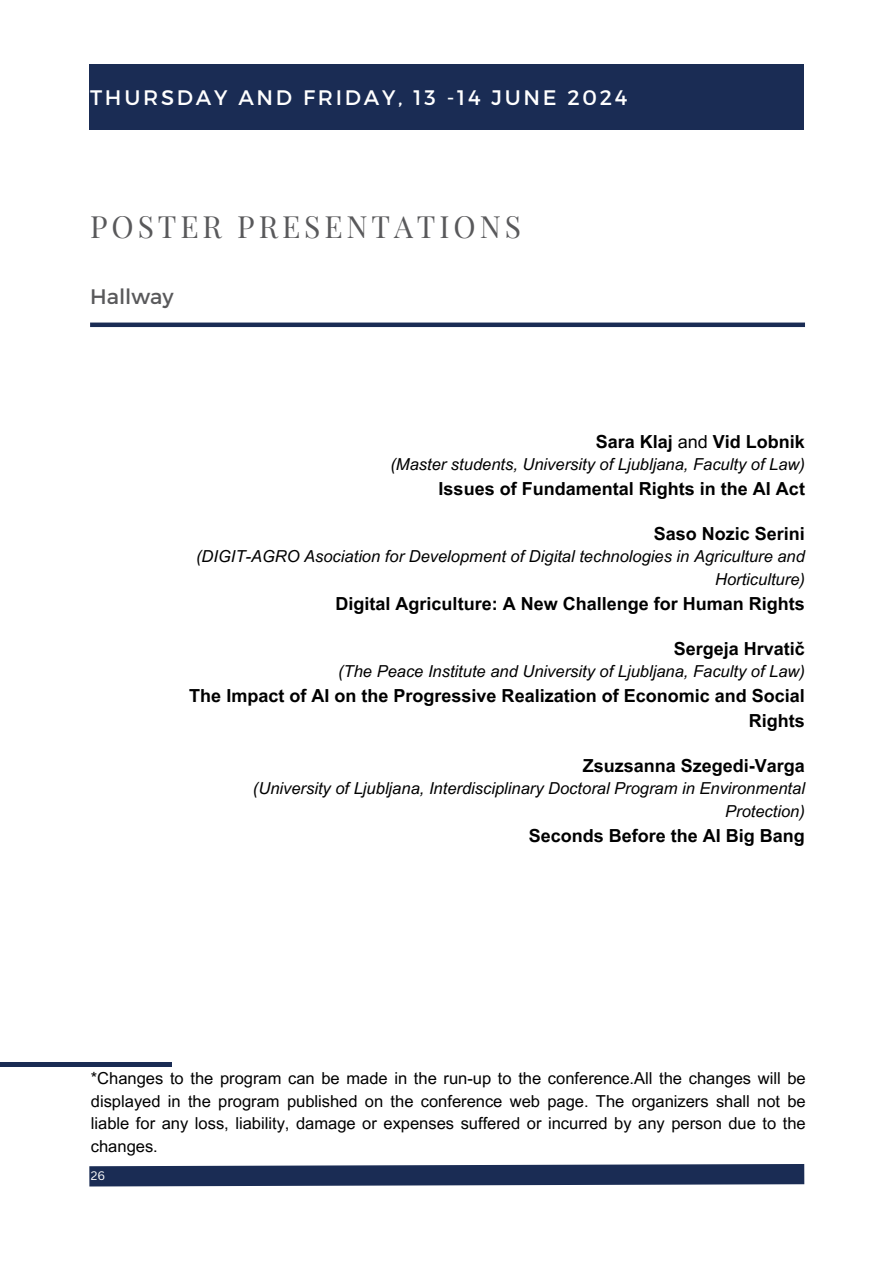
<style>
.page{position:relative;width:894px;height:1264px;background:#fff}
.page>*{position:absolute;margin:0;border:0;box-sizing:border-box;transform-origin:0 0}
.t1{font:30px "Playfair Display";letter-spacing:.13em;color:#59595b}
.t2{font:21px "Montserrat";letter-spacing:.13em;color:#fff}
.t3{font:21px "Montserrat";color:#59595b}
.t4{font:700 18px/24.8px "Arial MT Pro";color:#000;text-align:right}
.t5{font:italic 16.5px/22.5px "Arial MT Pro";color:#000;text-align:right}
.t6{font:16.5px/22.5px "Arial MT Pro";color:#000;text-align:justify}
.t7{font:12px "Canva Sans";color:#fff}
.s1{font-weight:400}
</style>
<div class="page">
<div style="left:89px;top:64px;width:715px;height:66px;background:#1a2c54"></div>
<hr style="left:0;top:1062px;width:171px;height:4px;background:#1a2c54">
<div style="left:90px;top:322px;width:714px;height:5px;background:#1a2c54"></div>
<svg style="left:89px;top:1164px;width:716px;height:23px"></svg>
<p class="t2" style="left:90px;top:83px;width:539px">THURSDAY AND FRIDAY, 13 -14 JUNE 2024</p>
<h2 class="t1" style="left:90px;top:205px;width:432px">POSTER PRESENTATIONS</h2>
<p class="t3" style="left:90px;top:283px;width:85px">Hallway</p>
<h1 class="t4" style="left:595px;top:431px;width:211px">Sara Klaj <span class="s1">and</span> Vid Lobnik</h1>
<h3 class="t5" style="left:390px;top:455px;width:416px">(Master students, University of Ljubljana, Faculty of Law)</h3>
<p class="t4" style="left:438px;top:478px;width:368px">Issues of Fundamental Rights in the AI Act</p>
<p class="t4" style="left:653px;top:523px;width:153px">Saso Nozic Serini</p>
<p class="t5" style="left:196px;top:547px;width:610px">(DIGIT-AGRO Asociation for Development of Digital technologies in Agriculture and<br>Horticulture)</p>
<p class="t4" style="left:335px;top:593px;width:471px">Digital Agriculture: A New Challenge for Human Rights</p>
<p class="t4" style="left:673px;top:638px;width:133px">Sergeja Hrvatič</p>
<p class="t5" style="left:338px;top:662px;width:468px">(The Peace Institute and University of Ljubljana, Faculty of Law)</p>
<p class="t4" style="left:189px;top:685px;width:617px">The Impact of AI on the Progressive Realization of Economic and Social<br>Rights</p>
<p class="t4" style="left:582px;top:755px;width:224px">Zsuzsanna Szegedi-Varga</p>
<p class="t5" style="left:253px;top:779px;width:553px">(University of Ljubljana, Interdisciplinary Doctoral Program in Environmental<br>Protection)</p>
<p class="t4" style="left:528px;top:825px;width:278px">Seconds Before the AI Big Bang</p>
<p class="t6" style="left:91px;top:1069px;width:716px">*Changes to the program can be made in the run-up to the conference.All the changes will be displayed in the program published on the conference web page. The organizers shall not be liable for any loss, liability, damage or expenses suffered or incurred by any person due to the changes.</p>
<p class="t7" style="left:91px;top:1167px;width:16px">26</p>
</div>
